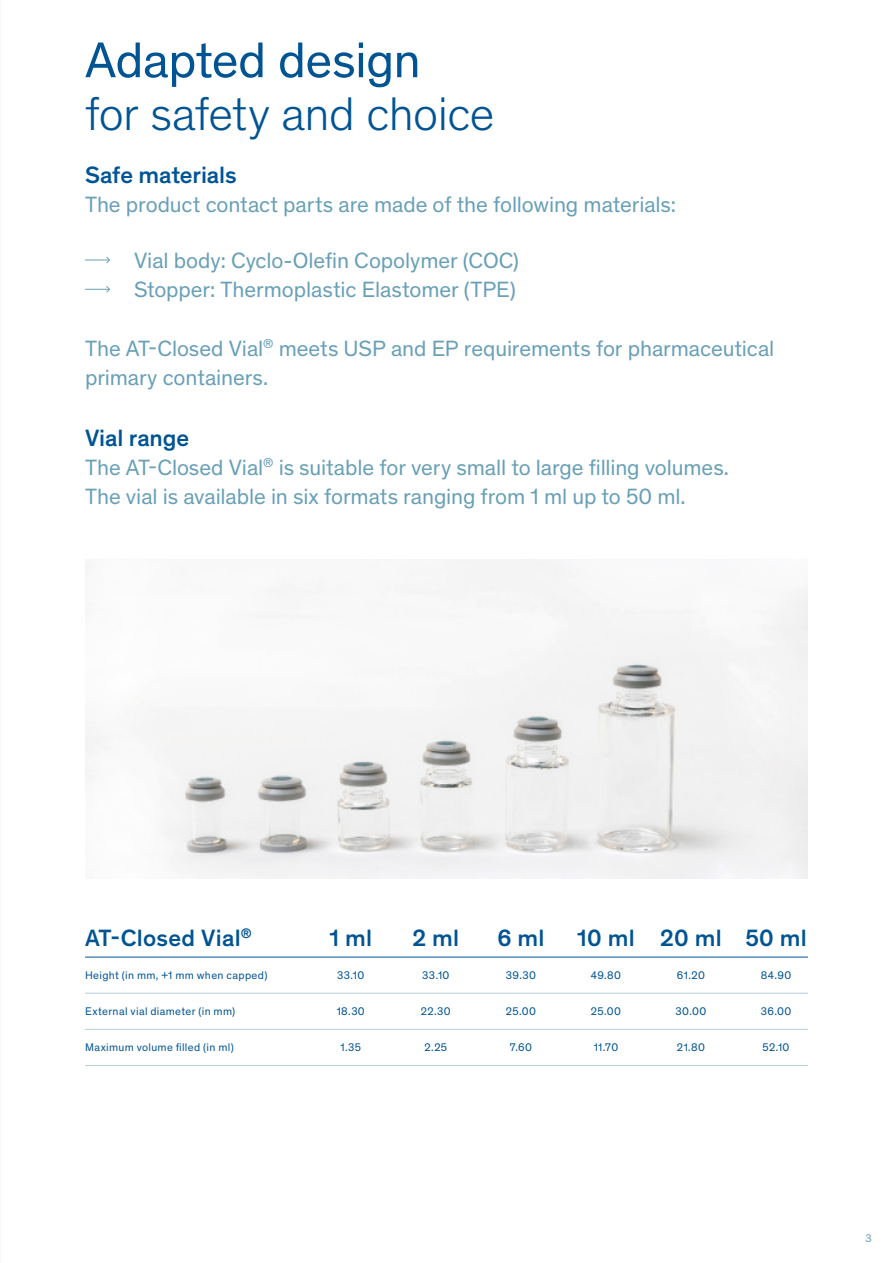
<style>
.page{position:relative;width:893px;height:1263px;background:#fff}
.page>*{position:absolute;margin:0;border:0;box-sizing:border-box;transform-origin:0 0}
.Kapiteltitel{font:51px "Theinhardt";letter-spacing:-.01em;color:#015494}
.Kapiteltitel-2{font:300 48px "Theinhardt";letter-spacing:-.01em;color:#015494}
.Subtitel{font:500 24px "Theinhardt";color:#015494}
.Subtitel-2{font:22.5px "Theinhardt";letter-spacing:-.005em;color:#69a0b7}
.t1{font:11.25px "Theinhardt";letter-spacing:.03em;color:#015494}
.t2{font:11.25px "Theinhardt";color:#69a0b7}
</style>
<div class="page">
<svg style="left:85px;top:256px;width:25px;height:8px"></svg>
<svg style="left:85px;top:286px;width:25px;height:7px"></svg>
<img style="left:85px;top:559px;width:723px;height:319px">
<hr style="left:85px;top:957px;width:723px;height:1px;background:#015494">
<hr style="left:85px;top:993px;width:723px;height:1px;background:#69a0b7">
<hr style="left:85px;top:1029px;width:723px;height:1px;background:#69a0b7">
<hr style="left:85px;top:1065px;width:723px;height:1px;background:#69a0b7">
<p class="Kapiteltitel" style="left:85px;top:24px;width:337px">Adapted design</p>
<p class="Kapiteltitel-2" style="left:85px;top:80px;width:411px">for safety and choice</p>
<p class="Subtitel" style="left:85px;top:157px;width:153px">Safe materials</p>
<p class="Subtitel-2" style="left:85px;top:189px;width:592px">The product contact parts are made of the following materials:</p>
<p class="Subtitel-2" style="left:134px;top:244px;width:386px">Vial body: Cyclo-Olefin Copolymer (COC)</p>
<p class="Subtitel-2" style="left:134px;top:274px;width:383px">Stopper: Thermoplastic Elastomer (TPE)</p>
<p class="Subtitel-2" style="left:85px;top:332px;width:691px">The AT-Closed Vial<sup>®</sup> meets USP and EP requirements for pharmaceutical</p>
<p class="Subtitel-2" style="left:85px;top:361px;width:185px">primary containers.</p>
<p class="Subtitel" style="left:85px;top:420px;width:106px">Vial range</p>
<p class="Subtitel-2" style="left:85px;top:451px;width:645px">The AT-Closed Vial<sup>®</sup> is suitable for very small to large filling volumes.</p>
<p class="Subtitel-2" style="left:85px;top:481px;width:602px">The vial is available in six formats ranging from 1 ml up to 50 ml.</p>
<p class="Subtitel" style="left:85px;top:920px;width:168px">AT-Closed Vial<sup>®</sup></p>
<p class="t1" style="left:85px;top:967px;width:184px">Height (in mm, +1 mm when capped)</p>
<p class="t1" style="left:85px;top:1003px;width:152px">External vial diameter (in mm)</p>
<p class="t1" style="left:85px;top:1039px;width:150px">Maximum volume filled (in ml)</p>
<p class="Subtitel" style="left:330px;top:920px;width:44px">1 ml</p>
<p class="Subtitel" style="left:413px;top:920px;width:48px">2 ml</p>
<p class="Subtitel" style="left:497px;top:920px;width:49px">6 ml</p>
<p class="Subtitel" style="left:577px;top:920px;width:59px">10 ml</p>
<p class="Subtitel" style="left:660px;top:920px;width:63px">20 ml</p>
<p class="Subtitel" style="left:745px;top:920px;width:63px">50 ml</p>
<p class="t1" style="left:337px;top:967px;width:29px">33.10</p>
<p class="t1" style="left:422px;top:967px;width:29px">33.10</p>
<p class="t1" style="left:506px;top:967px;width:31px">39.30</p>
<p class="t1" style="left:591px;top:967px;width:32px">49.80</p>
<p class="t1" style="left:677px;top:967px;width:30px">61.20</p>
<p class="t1" style="left:761px;top:967px;width:32px">84.90</p>
<p class="t1" style="left:337px;top:1003px;width:30px">18.30</p>
<p class="t1" style="left:421px;top:1003px;width:31px">22.30</p>
<p class="t1" style="left:506px;top:1003px;width:32px">25.00</p>
<p class="t1" style="left:591px;top:1003px;width:32px">25.00</p>
<p class="t1" style="left:676px;top:1003px;width:32px">30.00</p>
<p class="t1" style="left:761px;top:1003px;width:32px">36.00</p>
<p class="t1" style="left:341px;top:1039px;width:22px">1.35</p>
<p class="t1" style="left:425px;top:1039px;width:24px">2.25</p>
<p class="t1" style="left:510px;top:1039px;width:24px">7.60</p>
<p class="t1" style="left:594px;top:1039px;width:26px">11.70</p>
<p class="t1" style="left:677px;top:1039px;width:30px">21.80</p>
<p class="t1" style="left:763px;top:1039px;width:28px">52.10</p>
<p class="t2" style="left:865px;top:1230px;width:8px">3</p>
</div>
